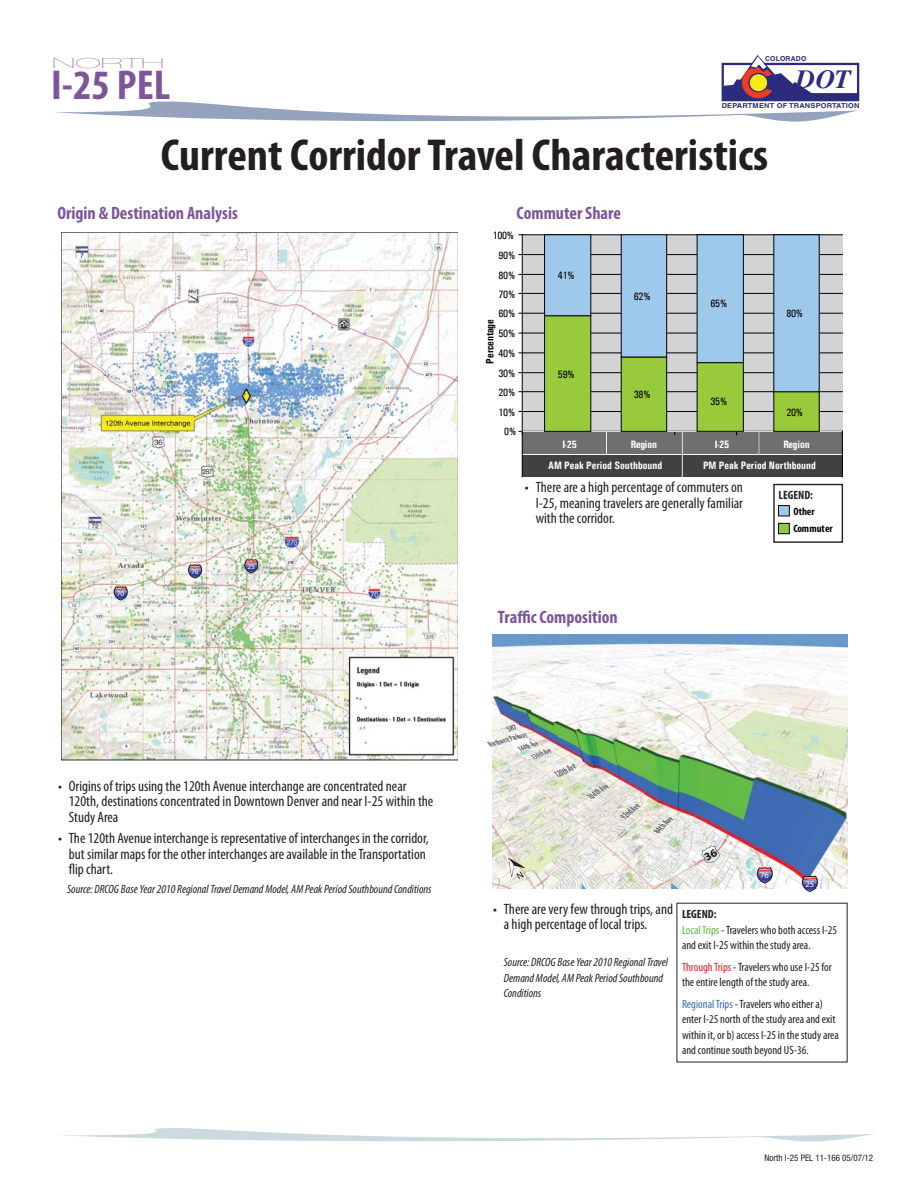
<style>
.page{position:relative;width:918px;height:1188px;background:#fff}
.page>*{position:absolute;margin:0;border:0;box-sizing:border-box;transform-origin:0 0}
.t1{font:700 condensed 45px "Myriad Pro";color:#231f20}
.t2{font:700 condensed 41.85px "Myriad Pro";color:#7d5699}
.t3{font:italic 700 26.25px "Times";color:#2b2c7d}
.t4{font:700 condensed 18px "Myriad Pro";color:#7d5699}
.t5{font:condensed 15px/15.5px "Myriad Pro";color:#231f20}
.t6{font:200 expanded 13.95px "Helvetica Neue LT Std";color:#7d5699;scale:2.29 1}
.t7{font:condensed 12px/15.5px "Myriad Pro";color:#231f20}
.t8{font:italic condensed 12px/15.5px "Myriad Pro";color:#231f20}
.t9{font:700 condensed 12px "Myriad Pro";color:#231f20}
.t10{font:700 condensed 10.8px "Univers";color:#fff}
.t11{font:500 condensed 10.8px "Univers";letter-spacing:-.015em;color:#020303}
.t12{font:700 condensed 10.8px/17px "Myriad Pro";color:#020303}
.t13{font:700 condensed 10.8px "Univers";letter-spacing:-.015em;color:#020303}
.t14{font:700 condensed 10.5px "Myriad Pro";color:#5b5c5e;scale:.61 1}
.t15{font:italic 700 condensed 10.2px "Myriad Pro";color:#5b5c5e;scale:.65 1}
.t16{font:italic 700 condensed 10.05px "Myriad Pro";color:#5b5c5e;scale:.68 1}
.t17{font:italic 700 condensed 9.9px "Myriad Pro";color:#5b5c5e;scale:.74 1}
.t18{font:condensed 9px "Helvetica Neue LT Std";color:#231f20}
.t19{font:italic 700 condensed 8.7px "Myriad Pro";color:#5b5c5e;scale:.68 1}
.t20{font:8.55px "Myriad Pro";color:#fff}
.t21{font:italic 700 condensed 8.4px "Myriad Pro";color:#5b5c5e;scale:.68 1}
.t22{font:7.35px "Myriad Pro";color:#fff}
.t23{font:700 6.9px "Helvetica";letter-spacing:.03em;color:#2b2c7d;scale:1.08 1}
.t24{font:700 6.9px "Helvetica";letter-spacing:.03em;color:#2b2c7d}
.s1{color:#60bb47}
.s2{color:#ec2027}
.s3{color:#3c6bb4}
</style>
<div class="page">
<div style="left:773px;top:484px;width:70px;height:59px;border:1px solid #231f20"></div>
<svg style="left:62px;top:1128px;width:812px;height:14px"></svg>
<svg style="left:54px;top:55px;width:806px;height:67px"></svg>
<img style="left:493px;top:634px;width:354px;height:254px">
<svg style="left:509px;top:858px;width:16px;height:21px"></svg>
<svg style="left:701px;top:846px;width:19px;height:17px"></svg>
<svg style="left:757px;top:833px;width:17px;height:51px"></svg>
<svg style="left:802px;top:841px;width:17px;height:51px"></svg>
<img style="left:62px;top:232px;width:395px;height:530px">
<div style="left:522px;top:235px;width:320px;height:196px;background:#d1d3d4"></div>
<div style="left:522px;top:431px;width:320px;height:23px;background:#6d6f71"></div>
<div style="left:522px;top:454px;width:320px;height:23px;background:#414142"></div>
<hr style="left:522px;top:411px;width:320px;height:1px;background:#020303">
<hr style="left:522px;top:391px;width:320px;height:1px;background:#020303">
<hr style="left:522px;top:372px;width:320px;height:1px;background:#020303">
<hr style="left:522px;top:353px;width:320px;height:1px;background:#020303">
<hr style="left:522px;top:333px;width:320px;height:1px;background:#020303">
<hr style="left:522px;top:313px;width:320px;height:1px;background:#020303">
<hr style="left:522px;top:293px;width:320px;height:1px;background:#020303">
<hr style="left:522px;top:274px;width:320px;height:1px;background:#020303">
<hr style="left:522px;top:254px;width:320px;height:1px;background:#020303">
<hr style="left:522px;top:234px;width:320px;height:1px;background:#020303">
<hr style="left:522px;top:235px;width:1px;height:196px;background:#020303">
<svg style="left:606px;top:432px;width:1px;height:22px"></svg>
<hr style="left:522px;top:454px;width:320px;height:1px;background:#fff">
<hr style="left:522px;top:431px;width:320px;height:1px;background:#fff">
<svg style="left:759px;top:431px;width:1px;height:23px"></svg>
<hr style="left:522px;top:431px;width:1px;height:46px;background:#020303">
<hr style="left:842px;top:431px;width:1px;height:46px;background:#020303">
<hr style="left:682px;top:431px;width:1px;height:46px;background:#fff">
<div style="left:778px;top:506px;width:11px;height:10px;background:#9fc9eb"></div>
<div style="left:778px;top:505px;width:12px;height:11px;border:1px solid #020303"></div>
<div style="left:778px;top:523px;width:11px;height:11px;background:#98ca3c"></div>
<div style="left:778px;top:523px;width:12px;height:11px;border:1px solid #020303"></div>
<div style="left:545px;top:316px;width:46px;height:115px;background:#98ca3c"></div>
<div style="left:544px;top:315px;width:47px;height:117px;border:1px solid #020303"></div>
<div style="left:621px;top:357px;width:46px;height:74px;background:#98ca3c"></div>
<div style="left:621px;top:357px;width:46px;height:75px;border:1px solid #020303"></div>
<div style="left:697px;top:363px;width:46px;height:68px;background:#98ca3c"></div>
<div style="left:697px;top:362px;width:47px;height:70px;border:1px solid #020303"></div>
<div style="left:774px;top:392px;width:45px;height:39px;background:#98ca3c"></div>
<div style="left:773px;top:391px;width:47px;height:41px;border:1px solid #020303"></div>
<div style="left:545px;top:235px;width:46px;height:81px;background:#9fc9eb"></div>
<div style="left:544px;top:234px;width:47px;height:82px;border:1px solid #020303"></div>
<div style="left:621px;top:235px;width:46px;height:122px;background:#9fc9eb"></div>
<div style="left:621px;top:234px;width:46px;height:123px;border:1px solid #020303"></div>
<div style="left:697px;top:235px;width:46px;height:128px;background:#9fc9eb"></div>
<div style="left:697px;top:234px;width:47px;height:129px;border:1px solid #020303"></div>
<div style="left:774px;top:235px;width:45px;height:157px;background:#9fc9eb"></div>
<svg style="left:113px;top:551px;width:16px;height:51px"></svg>
<svg style="left:244px;top:524px;width:15px;height:50px"></svg>
<svg style="left:189px;top:529px;width:14px;height:51px"></svg>
<svg style="left:505px;top:724px;width:13px;height:8px"></svg>
<p class="t6" style="left:52px;top:55px;width:50px">NORTH</p>
<p class="t2" style="left:51px;top:69px;width:121px">I-25 PEL</p>
<p class="t24" style="left:765px;top:56px;width:43px">COLORADO</p>
<p class="t3" style="left:796px;top:69px;width:57px">DOT</p>
<p class="t23" style="left:722px;top:103px;width:129px">DEPARTMENT OF TRANSPORTATION</p>
<p class="t1" style="left:161px;top:138px;width:609px">Current Corridor Travel Characteristics</p>
<p class="t4" style="left:57px;top:206px;width:182px">Origin &amp; Destination Analysis</p>
<p class="t22" style="left:117px;top:591px;width:9px">70</p>
<p class="t22" style="left:191px;top:569px;width:9px">76</p>
<p class="t22" style="left:247px;top:564px;width:9px">25</p>
<p class="t5" style="left:69px;top:779px;width:366px;text-indent:-11px">• Origins of trips using the 120th Avenue interchange are concentrated near<br>120th, destinations concentrated in Downtown Denver and near I-25 within the<br>Study Area</p>
<p class="t5" style="left:69px;top:831px;width:362px;text-indent:-11px">• The 120th Avenue interchange is representative of interchanges in the corridor, but similar maps for the other interchanges are available in the Transportation flip chart.</p>
<p class="t8" style="left:67px;top:882px;width:366px">Source: DRCOG Base Year 2010 Regional Travel Demand Model, AM Peak Period Southbound Conditions</p>
<p class="t4" style="left:517px;top:206px;width:106px">Commuter Share</p>
<p class="t11" style="left:493px;top:229px;width:23px">100%</p>
<p class="t11" style="left:498px;top:248px;width:18px">90%</p>
<p class="t11" style="left:498px;top:268px;width:18px">80%</p>
<p class="t11" style="left:498px;top:287px;width:18px">70%</p>
<p class="t11" style="left:498px;top:307px;width:18px">60%</p>
<p class="t13" style="left:483px;top:364px;width:46px;rotate:-90deg">Percentage</p>
<p class="t11" style="left:498px;top:327px;width:18px">50%</p>
<p class="t11" style="left:498px;top:347px;width:18px">40%</p>
<p class="t11" style="left:498px;top:367px;width:18px">30%</p>
<p class="t11" style="left:498px;top:386px;width:18px">20%</p>
<p class="t11" style="left:498px;top:405px;width:18px">10%</p>
<p class="t11" style="left:504px;top:425px;width:13px">0%</p>
<p class="t11" style="left:558px;top:269px;width:18px">41%</p>
<p class="t11" style="left:558px;top:367px;width:18px">59%</p>
<p class="t11" style="left:634px;top:290px;width:18px">62%</p>
<p class="t11" style="left:634px;top:388px;width:18px">38%</p>
<p class="t11" style="left:711px;top:296px;width:18px">65%</p>
<p class="t11" style="left:711px;top:395px;width:18px">35%</p>
<p class="t11" style="left:786px;top:307px;width:18px">80%</p>
<p class="t11" style="left:786px;top:405px;width:18px">20%</p>
<p class="t10" style="left:562px;top:438px;width:16px">I-25</p>
<p class="t10" style="left:631px;top:438px;width:28px">Region</p>
<p class="t10" style="left:715px;top:438px;width:16px">I-25</p>
<p class="t10" style="left:783px;top:438px;width:28px">Region</p>
<p class="t10" style="left:548px;top:459px;width:116px">AM Peak Period Southbound</p>
<p class="t10" style="left:703px;top:459px;width:114px">PM Peak Period Northbound</p>
<p class="t5" style="left:536px;top:481px;width:209px;text-align:justify;text-indent:-11px">• There are a high percentage of commuters on I-25, meaning travelers are generally familiar with the corridor.</p>
<p class="t9" style="left:778px;top:491px;width:36px">LEGEND:</p>
<p class="t12" style="left:794px;top:504px;width:41px">Other<br>Commuter</p>
<p class="t4" style="left:498px;top:610px;width:121px">Traffic Composition</p>
<p class="t21" style="left:489px;top:741px;width:59px;rotate:-16deg">Northwest Parkway</p>
<p class="t19" style="left:518px;top:746px;width:31px;rotate:-20deg">144th Ave</p>
<p class="t19" style="left:531px;top:754px;width:31px;rotate:-22deg">136th Ave</p>
<p class="t14" style="left:554px;top:772px;width:38px;rotate:-28deg">120th Ave</p>
<p class="t15" style="left:587px;top:794px;width:37px;rotate:-35deg">104th Ave</p>
<p class="t16" style="left:620px;top:815px;width:33px;rotate:-42deg">92nd Ave</p>
<p class="t17" style="left:654px;top:830px;width:32px;rotate:-46deg">84th Ave</p>
<p class="t20" style="left:760px;top:872px;width:10px">76</p>
<p class="t5" style="left:504px;top:902px;width:171px;text-indent:-11px">• There are very few through trips, and a high percentage of local trips.</p>
<p class="t8" style="left:504px;top:955px;width:166px">Source: DRCOG Base Year 2010 Regional Travel<br>Demand Model, AM Peak Period Southbound<br>Conditions</p>
<p class="t20" style="left:805px;top:881px;width:10px">25</p>
<p class="t7" style="left:682px;top:923px;width:157px"><span class="s1">Local Trips</span> - Travelers who both access I-25 and exit I-25 within the study area.</p>
<p class="t7" style="left:682px;top:960px;width:151px"><span class="s2">Through Trips</span> - Travelers who use I-25 for the entire length of the study area.</p>
<p class="t7" style="left:682px;top:997px;width:159px"><span class="s3">Regional Trips</span> - Travelers who either a) enter I-25 north of the study area and exit within it, or b) access I-25 in the study area and continue south beyond US-36.</p>
<p class="t9" style="left:682px;top:910px;width:36px">LEGEND:</p>
<p class="t18" style="left:765px;top:1154px;width:110px">North I-25 PEL 11-166 05/07/12</p>
</div>
